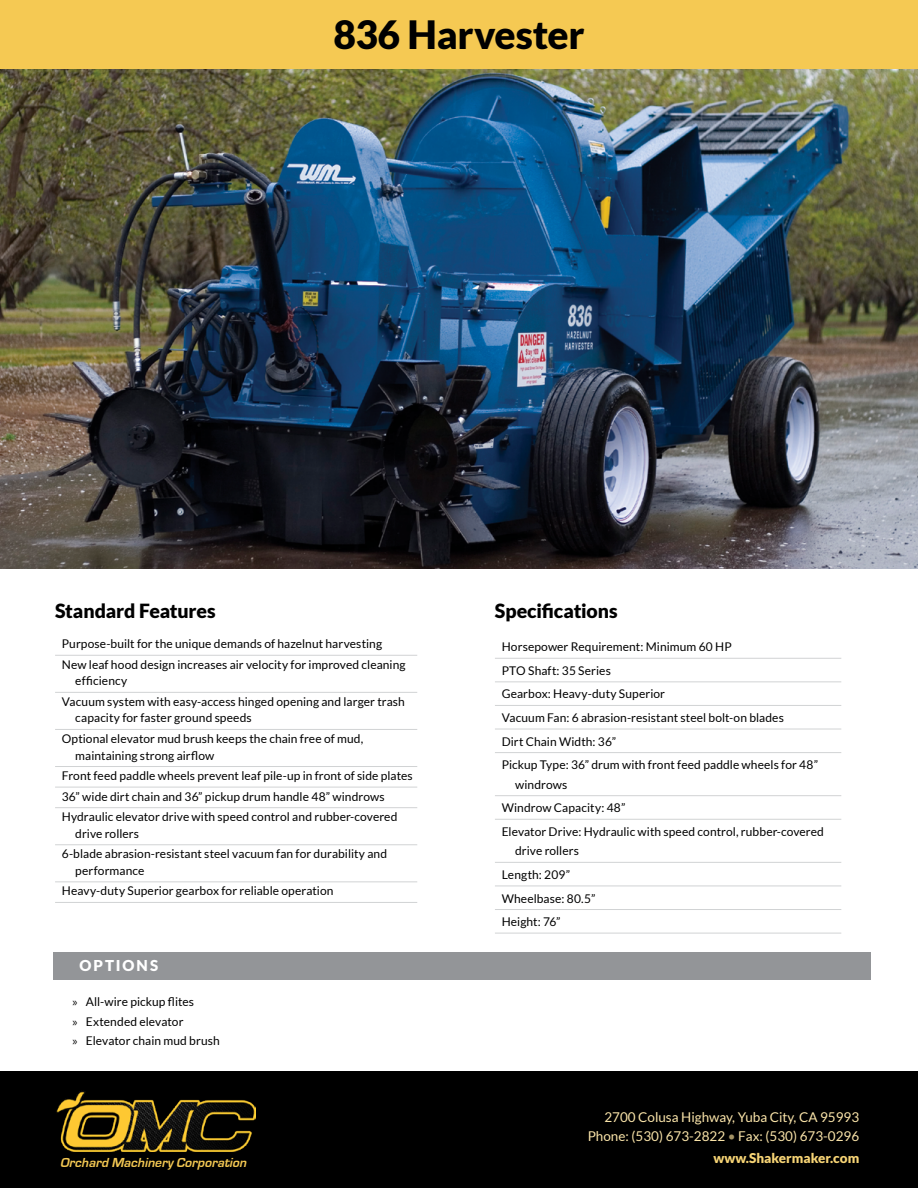
<style>
.page{position:relative;width:918px;height:1188px;background:#fff}
.page>*{position:absolute;margin:0;border:0;box-sizing:border-box;transform-origin:0 0}
.t1{font:900 39px "Lato";letter-spacing:-.01em;color:#000}
.t2{font:900 19.5px "Lato";letter-spacing:-.01em;color:#000}
.t3{font:900 15px "Lato";letter-spacing:.135em;color:#fff}
.t4{font:13.5px/19.5px "Lato";color:#fae4a9;text-align:right}
.t5{font:italic 700 13.5px "Eurostile";color:#f5c953}
.t6{font:900 13.5px "Lato";color:#f7d475}
.t7{font:12px/23.5px "Lato";letter-spacing:.005em;color:#000}
.s1{font-family:"Myriad Pro"}
.s2{color:#a39265}
</style>
<div class="page">
<img style="left:0;top:69px;width:918px;height:499px">
<div style="left:0;top:0;width:918px;height:69px;background:#f5c953"></div>
<div style="left:0;top:1071px;width:918px;height:117px;background:#000"></div>
<img style="left:56px;top:1091px;width:199px;height:61px">
<hr style="left:55px;top:655px;width:362px;height:1px;background:#d1d3d4">
<hr style="left:55px;top:692px;width:362px;height:1px;background:#d1d3d4">
<hr style="left:55px;top:729px;width:362px;height:1px;background:#d1d3d4">
<hr style="left:55px;top:766px;width:362px;height:1px;background:#d1d3d4">
<hr style="left:55px;top:787px;width:362px;height:1px;background:#d1d3d4">
<hr style="left:55px;top:807px;width:362px;height:1px;background:#d1d3d4">
<hr style="left:55px;top:845px;width:362px;height:1px;background:#d1d3d4">
<hr style="left:55px;top:882px;width:362px;height:1px;background:#d1d3d4">
<hr style="left:55px;top:902px;width:362px;height:1px;background:#d1d3d4">
<hr style="left:495px;top:658px;width:346px;height:1px;background:#d1d3d4">
<hr style="left:495px;top:682px;width:346px;height:1px;background:#d1d3d4">
<hr style="left:495px;top:705px;width:346px;height:1px;background:#d1d3d4">
<hr style="left:495px;top:729px;width:346px;height:1px;background:#d1d3d4">
<hr style="left:495px;top:752px;width:346px;height:1px;background:#d1d3d4">
<hr style="left:495px;top:795px;width:346px;height:1px;background:#d1d3d4">
<hr style="left:495px;top:819px;width:346px;height:1px;background:#d1d3d4">
<hr style="left:495px;top:862px;width:346px;height:1px;background:#d1d3d4">
<hr style="left:495px;top:886px;width:346px;height:1px;background:#d1d3d4">
<hr style="left:495px;top:909px;width:346px;height:1px;background:#d1d3d4">
<hr style="left:495px;top:933px;width:346px;height:1px;background:#d1d3d4">
<div style="left:53px;top:952px;width:817px;height:28px;background:#939598"></div>
<h1 class="t1" style="left:333px;top:12px;width:253px">836 Harvester</h1>
<h2 class="t2" style="left:55px;top:600px;width:162px">Standard Features</h2>
<p class="t7" style="left:62px;top:634px;width:345px;line-height:20.5px">Purpose-built for the unique demands of hazelnut harvesting<br>New leaf hood design increases air velocity for improved cleaning</p>
<p class="t7" style="left:62px;top:671px;width:345px;line-height:20.5px;text-indent:14px">efficiency<br>Vacuum system with easy-access hinged opening and larger trash</p>
<p class="t7" style="left:62px;top:708px;width:303px;line-height:20.5px;text-indent:14px">capacity for faster ground speeds<br>Optional elevator mud brush keeps the chain free of mud,</p>
<p class="t7" style="left:62px;top:745px;width:353px;line-height:20.5px;text-indent:14px">maintaining strong airflow<br>Front feed paddle wheels prevent leaf pile-up in front of side plates 36” wide dirt chain and 36” pickup drum handle 48” windrows Hydraulic elevator drive with speed control and rubber-covered</p>
<p class="t7" style="left:62px;top:823px;width:327px;line-height:20.5px;text-indent:14px">drive rollers<br>6-blade abrasion-resistant steel vacuum fan for durability and</p>
<p class="t7" style="left:62px;top:860px;width:273px;line-height:20.5px;text-indent:14px">performance<br>Heavy-duty Superior gearbox for reliable operation</p>
<p class="t3" style="left:79px;top:957px;width:80px">OPTIONS</p>
<p class="t7" style="left:72px;top:992px;width:149px;line-height:19.5px"><span class="s1">»</span> All-wire pickup flites<br><span class="s1">»</span> Extended elevator<br><span class="s1">»</span> Elevator chain mud brush</p>
<p class="t5" style="left:60px;top:1156px;width:191px">Orchard Machinery Corporation</p>
<h2 class="t2" style="left:495px;top:600px;width:124px">Specifications</h2>
<p class="t7" style="left:502px;top:635px;width:318px">Horsepower Requirement: Minimum 60 HP<br>PTO Shaft: 35 Series<br>Gearbox: Heavy-duty Superior<br>Vacuum Fan: 6 abrasion-resistant steel bolt-on blades<br>Dirt Chain Width: 36”<br>Pickup Type: 36” drum with front feed paddle wheels for 48”</p>
<p class="t7" style="left:502px;top:773px;width:324px;text-indent:14px">windrows<br>Windrow Capacity: 48”<br>Elevator Drive: Hydraulic with speed control, rubber-covered</p>
<p class="t7" style="left:502px;top:839px;width:95px;text-indent:14px">drive rollers<br>Length: 209”<br>Wheelbase: 80.5”<br>Height: 76”</p>
<p class="t4" style="left:588px;top:1107px;width:273px">2700 Colusa Highway, Yuba City, CA 95993<br>Phone: (530) 673-2822 <span class="s2">•</span> Fax: (530) 673-0296</p>
<p class="t6" style="left:714px;top:1150px;width:147px">www.Shakermaker.com</p>
</div>
